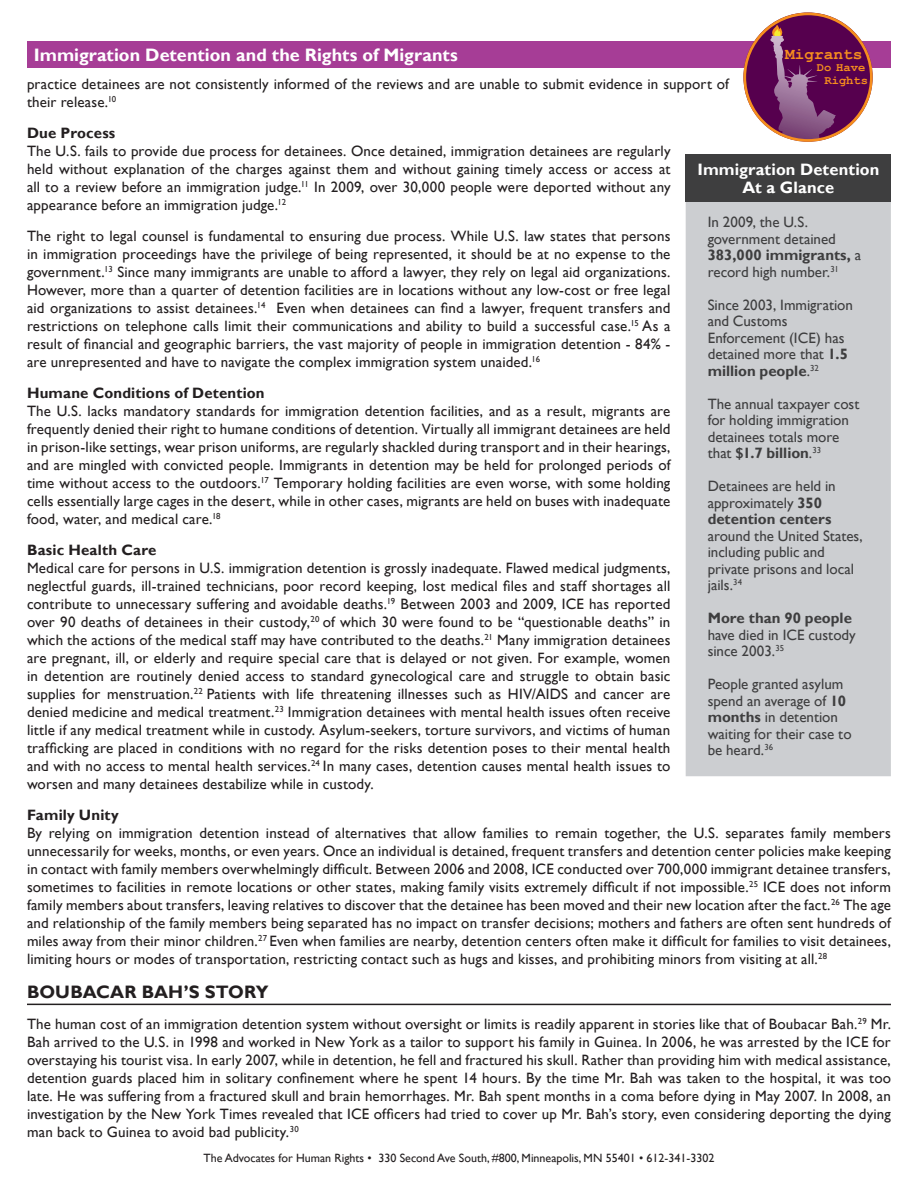
<style>
.page{position:relative;width:918px;height:1188px;background:#fff}
.page>*{position:absolute;margin:0;border:0;box-sizing:border-box;transform-origin:0 0}
.t1{font:700 18px "Gill Sans";letter-spacing:.005em;color:#fff}
.Fact_Sheet_paragraph{font:700 18px "Gill Sans";letter-spacing:.005em;color:#231f20}
.Sidebar_title{font:700 16.5px "Gill Sans";letter-spacing:.005em;color:#fff}
.t2{font:700 16.2px "Courier New";color:#f68e1e}
.Fact_Sheet_paragraph-2{font:15px/18px "Gill Sans";letter-spacing:.01em;color:#231f20;text-align:justify}
.Sidebar_definition{font:15px/16.5px "Gill Sans";color:#3e3e3f}
.Fact_Sheet_subheader{font:700 15px "Gill Sans";letter-spacing:.01em;color:#231f20}
.t3{font:700 12.15px/12.6px "Courier New";color:#f68e1e;text-align:right}
.t4{font:12px "Gill Sans";color:#231f20}
.s1{font-weight:700}
</style>
<div class="page">
<hr style="left:27px;top:1004px;width:864px;height:1px;background:#231f20">
<div style="left:27px;top:41px;width:864px;height:27px;background:#a63d96"></div>
<svg style="left:743px;top:13px;width:130px;height:129px"></svg>
<div style="left:686px;top:201px;width:205px;height:575px;background:#ccced1"></div>
<div style="left:686px;top:155px;width:205px;height:47px;background:#3e3e3f"></div>
<p class="t1" style="left:34px;top:44px;width:426px">Immigration Detention and the Rights of Migrants</p>
<p class="t2" style="left:785px;top:44px;width:79px">Migrants</p>
<p class="t3" style="left:817px;top:61px;width:53px">Do Have<br>Rights</p>
<p class="Fact_Sheet_paragraph-2" style="left:27px;top:75px;width:704px">practice detainees are not consistently informed of the reviews and are unable to submit evidence in support of their release.<sup>10</sup></p>
<p class="Fact_Sheet_subheader" style="left:27px;top:124px;width:90px">Due Process</p>
<p class="Fact_Sheet_paragraph-2" style="left:27px;top:142px;width:645px">The U.S. fails to provide due process for detainees. Once detained, immigration detainees are regularly held without explanation of the charges against them and without gaining timely access or access at all to a review before an immigration judge.<sup>11</sup> In 2009, over 30,000 people were deported without any appearance before an immigration judge.<sup>12</sup></p>
<p class="Fact_Sheet_paragraph-2" style="left:27px;top:227px;width:645px">The right to legal counsel is fundamental to ensuring due process. While U.S. law states that persons in immigration proceedings have the privilege of being represented, it should be at no expense to the government.<sup>13</sup> Since many immigrants are unable to afford a lawyer, they rely on legal aid organizations.<br>However, more than a quarter of detention facilities are in locations without any low-cost or free legal aid organizations to assist detainees.<sup>14</sup> Even when detainees can find a lawyer, frequent transfers and restrictions on telephone calls limit their communications and ability to build a successful case.<sup>15</sup> As a result of financial and geographic barriers, the vast majority of people in immigration detention - 84% - are unrepresented and have to navigate the complex immigration system unaided.<sup>16</sup></p>
<p class="Fact_Sheet_subheader" style="left:27px;top:384px;width:239px">Humane Conditions of Detention</p>
<p class="Fact_Sheet_paragraph-2" style="left:27px;top:402px;width:645px">The U.S. lacks mandatory standards for immigration detention facilities, and as a result, migrants are frequently denied their right to humane conditions of detention. Virtually all immigrant detainees are held in prison-like settings, wear prison uniforms, are regularly shackled during transport and in their hearings, and are mingled with convicted people. Immigrants in detention may be held for prolonged periods of time without access to the outdoors.<sup>17</sup> Temporary holding facilities are even worse, with some holding cells essentially large cages in the desert, while in other cases, migrants are held on buses with inadequate food, water, and medical care.<sup>18</sup></p>
<p class="Fact_Sheet_subheader" style="left:27px;top:541px;width:131px">Basic Health Care</p>
<p class="Fact_Sheet_paragraph-2" style="left:27px;top:559px;width:645px">Medical care for persons in U.S. immigration detention is grossly inadequate. Flawed medical judgments, neglectful guards, ill-trained technicians, poor record keeping, lost medical files and staff shortages all contribute to unnecessary suffering and avoidable deaths.<sup>19</sup> Between 2003 and 2009, ICE has reported over 90 deaths of detainees in their custody,<sup>20</sup> of which 30 were found to be “questionable deaths” in which the actions of the medical staff may have contributed to the deaths.<sup>21</sup> Many immigration detainees are pregnant, ill, or elderly and require special care that is delayed or not given. For example, women in detention are routinely denied access to standard gynecological care and struggle to obtain basic supplies for menstruation.<sup>22</sup> Patients with life threatening illnesses such as HIV/AIDS and cancer are denied medicine and medical treatment.<sup>23</sup> Immigration detainees with mental health issues often receive little if any medical treatment while in custody. Asylum-seekers, torture survivors, and victims of human trafficking are placed in conditions with no regard for the risks detention poses to their mental health and with no access to mental health services.<sup>24</sup> In many cases, detention causes mental health issues to worsen and many detainees destabilize while in custody.</p>
<p class="Fact_Sheet_subheader" style="left:27px;top:806px;width:93px">Family Unity</p>
<p class="Fact_Sheet_paragraph-2" style="left:27px;top:824px;width:866px">By relying on immigration detention instead of alternatives that allow families to remain together, the U.S. separates family members unnecessarily for weeks, months, or even years. Once an individual is detained, frequent transfers and detention center policies make keeping in contact with family members overwhelmingly difficult. Between 2006 and 2008, ICE conducted over 700,000 immigrant detainee transfers, sometimes to facilities in remote locations or other states, making family visits extremely difficult if not impossible.<sup>25</sup> ICE does not inform family members about transfers, leaving relatives to discover that the detainee has been moved and their new location after the fact.<sup>26</sup> The age and relationship of the family members being separated has no impact on transfer decisions; mothers and fathers are often sent hundreds of miles away from their minor children.<sup>27</sup> Even when families are nearby, detention centers often make it difficult for families to visit detainees, limiting hours or modes of transportation, restricting contact such as hugs and kisses, and prohibiting minors from visiting at all.<sup>28</sup></p>
<p class="Fact_Sheet_paragraph" style="left:27px;top:982px;width:243px">BOUBACAR BAH’S STORY</p>
<p class="Fact_Sheet_paragraph-2" style="left:27px;top:1016px;width:866px">The human cost of an immigration detention system without oversight or limits is readily apparent in stories like that of Boubacar Bah.<sup>29</sup> Mr.<br>Bah arrived to the U.S. in 1998 and worked in New York as a tailor to support his family in Guinea. In 2006, he was arrested by the ICE for overstaying his tourist visa. In early 2007, while in detention, he fell and fractured his skull. Rather than providing him with medical assistance, detention guards placed him in solitary confinement where he spent 14 hours. By the time Mr. Bah was taken to the hospital, it was too late. He was suffering from a fractured skull and brain hemorrhages. Mr. Bah spent months in a coma before dying in May 2007. In 2008, an investigation by the New York Times revealed that ICE officers had tried to cover up Mr. Bah’s story, even considering deporting the dying man back to Guinea to avoid bad publicity.<sup>30</sup></p>
<p class="Sidebar_title" style="left:697px;top:160px;width:183px">Immigration Detention</p>
<p class="Sidebar_title" style="left:743px;top:178px;width:93px">At a Glance</p>
<p class="Sidebar_definition" style="left:708px;top:214px;width:155px">In 2009, the U.S. government detained<br><span class="s1">383,000 immigrants,</span> a record high number.<sup>31</sup></p>
<p class="Sidebar_definition" style="left:708px;top:297px;width:147px">Since 2003, Immigration and Customs<br>Enforcement (ICE) has detained more that <span class="s1">1.5 million people</span>.<sup>32</sup></p>
<p class="Sidebar_definition" style="left:708px;top:396px;width:153px">The annual taxpayer cost for holding immigration detainees totals more that <span class="s1">$1.7 billion</span>.<sup>33</sup></p>
<p class="Sidebar_definition" style="left:708px;top:478px;width:157px">Detainees are held in approximately <span class="s1">350 detention centers </span>around the United States, including public and private prisons and local jails.<sup>34</sup></p>
<p class="Sidebar_definition" style="left:708px;top:610px;width:150px"><span class="s1">More than 90 people </span>have died in ICE custody since 2003.<sup>35</sup></p>
<p class="Sidebar_definition" style="left:708px;top:676px;width:145px">People granted asylum spend an average of <span class="s1">10 months</span> in detention waiting for their case to be heard.<sup>36</sup></p>
<p class="t4" style="left:204px;top:1151px;width:512px">The Advocates for Human Rights • 330 Second Ave South, #800, Minneapolis, MN 55401 • 612-341-3302</p>
</div>
